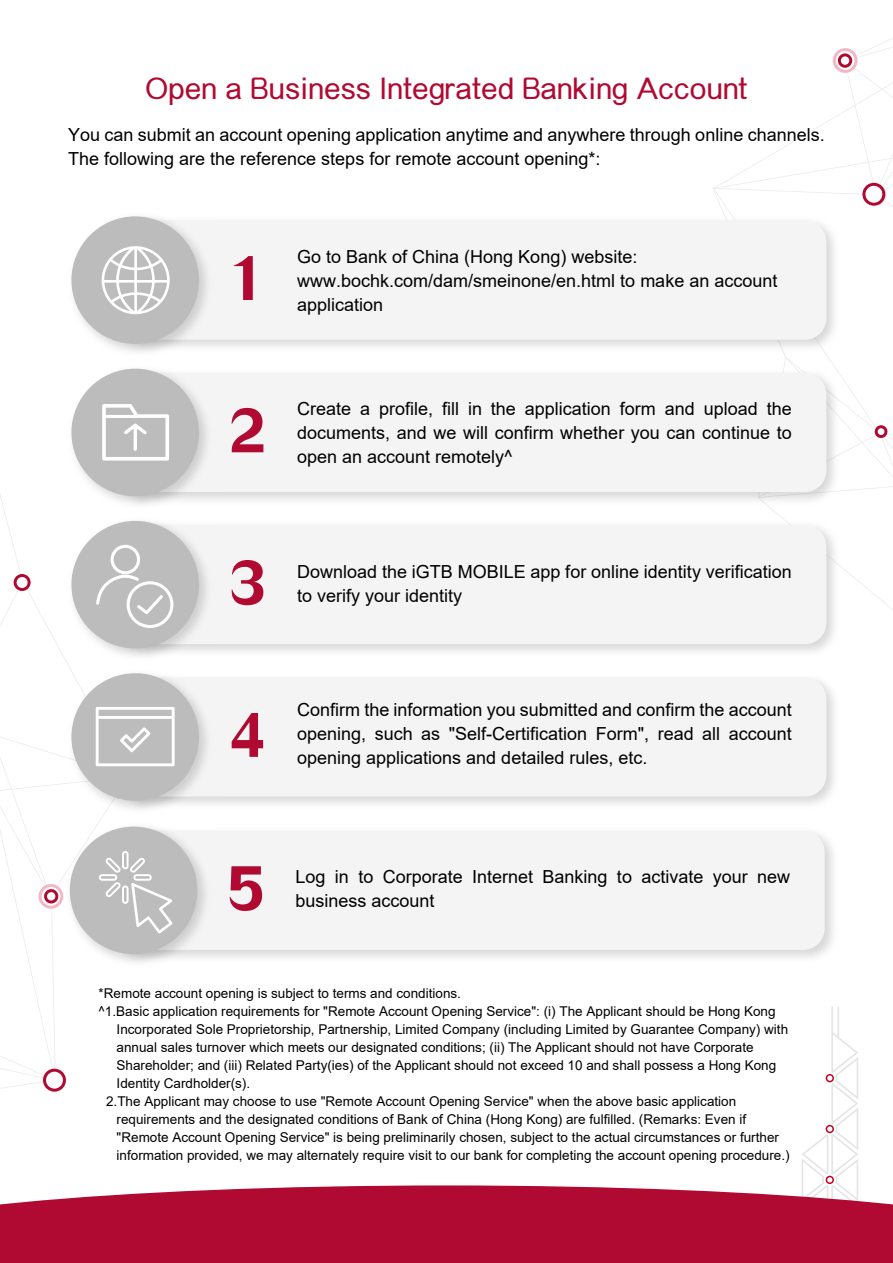
<style>
.page{position:relative;width:893px;height:1263px;background:#fff}
.page>*{position:absolute;margin:0;border:0;box-sizing:border-box;transform-origin:0 0}
.t1{font:800 60px "M Ellan HK";color:#b10a32}
.t2{font:500 30px "M Elle HK";color:#b10a32}
.t3{font:18px/24px "Arial";color:#000}
.t4{font:13.5px "Arial";color:#000}
</style>
<div class="page">
<svg style="left:0;top:495px;width:62px;height:597px"></svg>
<svg style="left:38px;top:884px;width:23px;height:25px"></svg>
<svg style="left:713px;top:38px;width:180px;height:572px"></svg>
<svg style="left:831px;top:48px;width:28px;height:25px"></svg>
<svg style="left:861px;top:183px;width:26px;height:23px"></svg>
<svg style="left:874px;top:425px;width:14px;height:13px"></svg>
<svg style="left:13px;top:574px;width:18px;height:17px"></svg>
<svg style="left:42px;top:1069px;width:24px;height:22px"></svg>
<svg style="left:802px;top:1006px;width:56px;height:179px"></svg>
<svg style="left:0;top:1185px;width:893px;height:78px;background:#b71d42"></svg>
<img style="left:217px;top:212px;width:627px;height:146px">
<div style="left:119px;top:221px;width:707px;height:119px;background:#f4f4f4;border-radius:21px"></div>
<img style="left:73px;top:216px;width:144px;height:136px">
<div style="left:71px;top:216px;width:128px;height:128px;background:#bcbcbc;border-radius:50%"></div>
<img style="left:217px;top:364px;width:627px;height:145px">
<div style="left:119px;top:373px;width:707px;height:119px;background:#f4f4f4;border-radius:21px"></div>
<img style="left:73px;top:368px;width:144px;height:137px">
<div style="left:71px;top:369px;width:128px;height:127px;background:#bcbcbc;border-radius:50%"></div>
<img style="left:217px;top:517px;width:627px;height:135px">
<div style="left:119px;top:525px;width:707px;height:119px;background:#f4f4f4;border-radius:21px"></div>
<img style="left:62px;top:520px;width:155px;height:144px">
<div style="left:71px;top:521px;width:128px;height:127px;background:#bcbcbc;border-radius:50%"></div>
<div style="left:119px;top:677px;width:707px;height:119px;background:#f4f4f4;border-radius:21px"></div>
<img style="left:62px;top:664px;width:155px;height:153px">
<div style="left:71px;top:673px;width:128px;height:128px;background:#bcbcbc;border-radius:50%"></div>
<div style="left:118px;top:831px;width:707px;height:119px;background:#f4f4f4;border-radius:21px"></div>
<img style="left:61px;top:817px;width:154px;height:154px">
<div style="left:70px;top:826px;width:127px;height:128px;background:#bcbcbc;border-radius:50%"></div>
<svg style="left:102px;top:246px;width:68px;height:68px"></svg>
<svg style="left:99px;top:851px;width:73px;height:82px"></svg>
<svg style="left:96px;top:545px;width:77px;height:83px"></svg>
<svg style="left:96px;top:707px;width:79px;height:59px"></svg>
<svg style="left:102px;top:404px;width:67px;height:57px"></svg>
<h2 class="t2" style="left:145px;top:66px;width:604px">Open a Business Integrated Banking Account</h2>
<h3 class="t3" style="left:68px;top:123px;width:758px">You can submit an account opening application anytime and anywhere through online channels.<br>The following are the reference steps for remote account opening*:</h3>
<h1 class="t1" style="left:229px;top:234px;width:39px">1</h1>
<h3 class="t3" style="left:297px;top:244px;width:482px">Go to Bank of China (Hong Kong) website: www.bochk.com/dam/smeinone/en.html to make an account</h3>
<h3 class="t3" style="left:297px;top:292px;width:88px">application</h3>
<h1 class="t1" style="left:229px;top:386px;width:39px">2</h1>
<h3 class="t3" style="left:297px;top:396px;width:496px">Create a profile, fill in the application form and upload the documents, and we will confirm whether you can continue to</h3>
<h3 class="t3" style="left:297px;top:444px;width:217px">open an account remotely^</h3>
<h1 class="t1" style="left:229px;top:538px;width:39px">3</h1>
<h3 class="t3" style="left:297px;top:559px;width:496px">Download the iGTB MOBILE app for online identity verification</h3>
<h3 class="t3" style="left:297px;top:583px;width:167px">to verify your identity</h3>
<h1 class="t1" style="left:229px;top:691px;width:39px">4</h1>
<h3 class="t3" style="left:297px;top:698px;width:496px">Confirm the information you submitted and confirm the account opening, such as "Self-Certification Form", read all account</h3>
<h3 class="t3" style="left:297px;top:746px;width:352px">opening applications and detailed rules, etc.</h3>
<h1 class="t1" style="left:227px;top:844px;width:39px">5</h1>
<h3 class="t3" style="left:296px;top:865px;width:496px">Log in to Corporate Internet Banking to activate your new</h3>
<h3 class="t3" style="left:296px;top:889px;width:141px">business account</h3>
<p class="t4" style="left:99px;top:983px;width:364px">*Remote account opening is subject to terms and conditions.</p>
<p class="t4" style="left:99px;top:1001px;width:678px">^1.Basic application requirements for "Remote Account Opening Service": (i) The Applicant should be Hong Kong</p>
<p class="t4" style="left:117px;top:1019px;width:673px">Incorporated Sole Proprietorship, Partnership, Limited Company (including Limited by Guarantee Company) with</p>
<p class="t4" style="left:117px;top:1037px;width:639px">annual sales turnover which meets our designated conditions; (ii) The Applicant should not have Corporate</p>
<p class="t4" style="left:117px;top:1055px;width:661px">Shareholder; and (iii) Related Party(ies) of the Applicant should not exceed 10 and shall possess a Hong Kong</p>
<p class="t4" style="left:117px;top:1073px;width:135px">Identity Cardholder(s).</p>
<p class="t4" style="left:106px;top:1091px;width:632px">2.The Applicant may choose to use "Remote Account Opening Service" when the above basic application</p>
<p class="t4" style="left:117px;top:1109px;width:631px">requirements and the designated conditions of Bank of China (Hong Kong) are fulfilled. (Remarks: Even if</p>
<p class="t4" style="left:117px;top:1127px;width:664px">"Remote Account Opening Service" is being preliminarily chosen, subject to the actual circumstances or further</p>
<p class="t4" style="left:117px;top:1145px;width:675px">information provided, we may alternately require visit to our bank for completing the account opening procedure.)</p>
</div>
